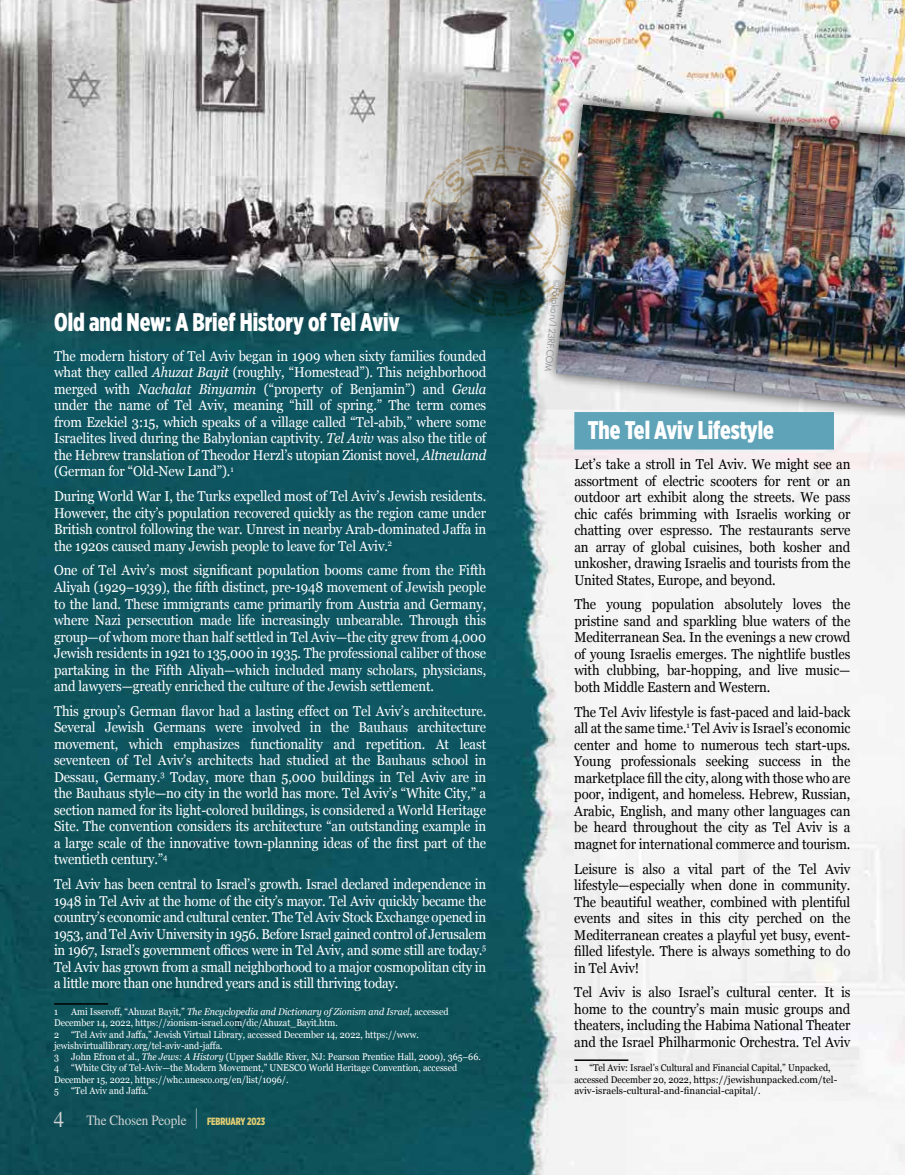
<style>
.page{position:relative;width:905px;height:1175px;background:#fff}
.page>*{position:absolute;margin:0;border:0;box-sizing:border-box;transform-origin:0 0}
.t1{font:900 25.5px "Gotham X Narrow";color:#fff;scale:.92 1}
.t2{font:14.25px/16.5px "Georgia";letter-spacing:-.01em;color:#fff;text-align:justify;scale:.92 1}
.t3{font:14.25px/16.5px "Georgia";letter-spacing:-.01em;color:#000;text-align:justify;scale:.92 1}
.t4{font:14.25px "STIX General";letter-spacing:-.01em;color:#d1d3d4;scale:.92 1}
.t5{font:9.75px/11.2px "Georgia";color:#fff;scale:.92 1}
.t6{font:9.75px/11.2px "Georgia";color:#000;scale:.92 1}
.t7{font:9.75px "Futura BT";color:#939598}
.s1{font-style:italic}
.s2{font-size:22.5px}
.s3{font-weight:700;font-size:28.5px}
.s4{font-family:"Gotham X Narrow";font-weight:900;font-size:10.5px;color:#e2cd73}
</style>
<div class="page">
<img style="left:0;top:0;width:904px;height:1174px">
<div style="left:574px;top:412px;width:260px;height:37px;background:#5fa3b8"></div>
<hr style="left:574px;top:1059px;width:54px;height:1px;background:#000">
<div style="left:543px;top:92px;width:361px;height:334px;background:#000;opacity:.75"></div>
<img style="left:556px;top:104px;width:348px;height:304px">
<hr style="left:54px;top:1003px;width:54px;height:1px;background:#000">
<img style="left:403px;top:128px;width:201px;height:213px">
<h1 class="t1" style="left:54px;top:310px;width:377px">Old and New: A Brief History of Tel Aviv</h1>
<p class="t2" style="left:54px;top:347px;width:471px">The modern history of Tel Aviv began in 1909 when sixty families founded what they called <span class="s1">Ahuzat Bayit</span> (roughly, “Homestead”). This neighborhood merged with <span class="s1">Nachalat Binyamin</span> (“property of Benjamin”) and <span class="s1">Geula </span>under the name of Tel Aviv, meaning “hill of spring.” The term comes from Ezekiel 3:15, which speaks of a village called “Tel-abib,” where some Israelites lived during the Babylonian captivity. <span class="s1">Tel Aviv</span> was also the title of the Hebrew translation of Theodor Herzl’s utopian Zionist novel, <span class="s1">Altneuland </span>(German for “Old-New Land”).<sup>1</sup></p>
<p class="t2" style="left:54px;top:487px;width:471px">During World War I, the Turks expelled most of Tel Aviv’s Jewish residents.<br>However, the city’s population recovered quickly as the region came under British control following the war. Unrest in nearby Arab-dominated Jaffa in the 1920s caused many Jewish people to leave for Tel Aviv.<sup>2</sup></p>
<p class="t2" style="left:54px;top:562px;width:471px">One of Tel Aviv’s most significant population booms came from the Fifth Aliyah (1929–1939), the fifth distinct, pre-1948 movement of Jewish people to the land. These immigrants came primarily from Austria and Germany, where Nazi persecution made life increasingly unbearable. Through this group—of whom more than half settled in Tel Aviv—the city grew from 4,000<br>Jewish residents in 1921 to 135,000 in 1935. The professional caliber of those partaking in the Fifth Aliyah—which included many scholars, physicians, and lawyers—greatly enriched the culture of the Jewish settlement.</p>
<p class="t2" style="left:54px;top:702px;width:471px">This group’s German flavor had a lasting effect on Tel Aviv’s architecture.<br>Several Jewish Germans were involved in the Bauhaus architecture movement, which emphasizes functionality and repetition. At least seventeen of Tel Aviv’s architects had studied at the Bauhaus school in Dessau, Germany.<sup>3</sup> Today, more than 5,000 buildings in Tel Aviv are in the Bauhaus style—no city in the world has more. Tel Aviv’s “White City,” a section named for its light-colored buildings, is considered a World Heritage Site. The convention considers its architecture “an outstanding example in a large scale of the innovative town-planning ideas of the first part of the twentieth century.”<sup>4</sup></p>
<p class="t2" style="left:54px;top:875px;width:471px">Tel Aviv has been central to Israel’s growth. Israel declared independence in 1948 in Tel Aviv at the home of the city’s mayor. Tel Aviv quickly became the country’s economic and cultural center. The Tel Aviv Stock Exchange opened in 1953, and Tel Aviv University in 1956. Before Israel gained control of Jerusalem in 1967, Israel’s government offices were in Tel Aviv, and some still are today.<sup>5<br></sup>Tel Aviv has grown from a small neighborhood to a major cosmopolitan city in a little more than one hundred years and is still thriving today.</p>
<p class="t5" style="left:54px;top:1005px;width:6px">1</p>
<p class="t5" style="left:54px;top:1005px;width:430px;text-indent:17px">Ami Isseroff, “Ahuzat Bayit,” <span class="s1">The Encyclopedia and Dictionary of Zionism and Israel,</span> accessed December 14, 2022, https://zionism-israel.com/dic/Ahuzat_Bayit.htm.<br>2 “Tel Aviv and Jaffa,” Jewish Virtual Library, accessed December 14, 2022, https://www. jewishvirtuallibrary.org/tel-aviv-and-jaffa.<br>3</p>
<p class="t5" style="left:54px;top:1050px;width:465px;text-indent:17px">John Efron et al., <span class="s1">The Jews: A History</span> (Upper Saddle River, NJ: Pearson Prentice Hall, 2009), 365–66.<br>4 “White City of Tel-Aviv—the Modern Movement,” UNESCO World Heritage Convention, accessed December 15, 2022, https://whc.unesco.org/en/list/1096/.<br>5</p>
<p class="t5" style="left:71px;top:1084px;width:89px">“Tel Aviv and Jaffa.”</p>
<p class="t4" style="left:54px;top:1115px;width:231px"><span class="s2">4</span> The Chosen People <span class="s3">|</span> <span class="s4">FEBRUARY 2023</span></p>
<p class="t7" style="left:561px;top:280px;width:94px;rotate:96deg">©Fotokon/123RF.COM</p>
<h1 class="t1" style="left:588px;top:419px;width:204px">The Tel Aviv Lifestyle</h1>
<p class="t3" style="left:574px;top:455px;width:302px">Let’s take a stroll in Tel Aviv. We might see an assortment of electric scooters for rent or an outdoor art exhibit along the streets. We pass chic cafés brimming with Israelis working or chatting over espresso. The restaurants serve an array of global cuisines, both kosher and unkosher, drawing Israelis and tourists from the United States, Europe, and beyond.</p>
<p class="t3" style="left:574px;top:597px;width:301px">The young population absolutely loves the pristine sand and sparkling blue waters of the Mediterranean Sea. In the evenings a new crowd of young Israelis emerges. The nightlife bustles with clubbing, bar-hopping, and live music— both Middle Eastern and Western.</p>
<p class="t3" style="left:574px;top:704px;width:302px">The Tel Aviv lifestyle is fast-paced and laid-back all at the same time.<sup>1</sup> Tel Aviv is Israel’s economic center and home to numerous tech start-ups.<br>Young professionals seeking success in the marketplace fill the city, along with those who are poor, indigent, and homeless. Hebrew, Russian, Arabic, English, and many other languages can be heard throughout the city as Tel Aviv is a magnet for international commerce and tourism.</p>
<p class="t3" style="left:574px;top:859px;width:302px">Leisure is also a vital part of the Tel Aviv lifestyle—especially when done in community.<br>The beautiful weather, combined with plentiful events and sites in this city perched on the Mediterranean creates a playful yet busy, event&shy;filled lifestyle. There is always something to do in Tel Aviv!</p>
<p class="t3" style="left:574px;top:983px;width:301px">Tel Aviv is also Israel’s cultural center. It is home to the country’s main music groups and theaters, including the Habima National Theater and the Israel Philharmonic Orchestra. Tel Aviv</p>
<p class="t6" style="left:574px;top:1063px;width:287px">1 “Tel Aviv: Israel’s Cultural and Financial Capital,” Unpacked, accessed December 20, 2022, https://jewishunpacked.com/tel&shy;aviv-israels-cultural-and-financial-capital/.</p>
</div>
